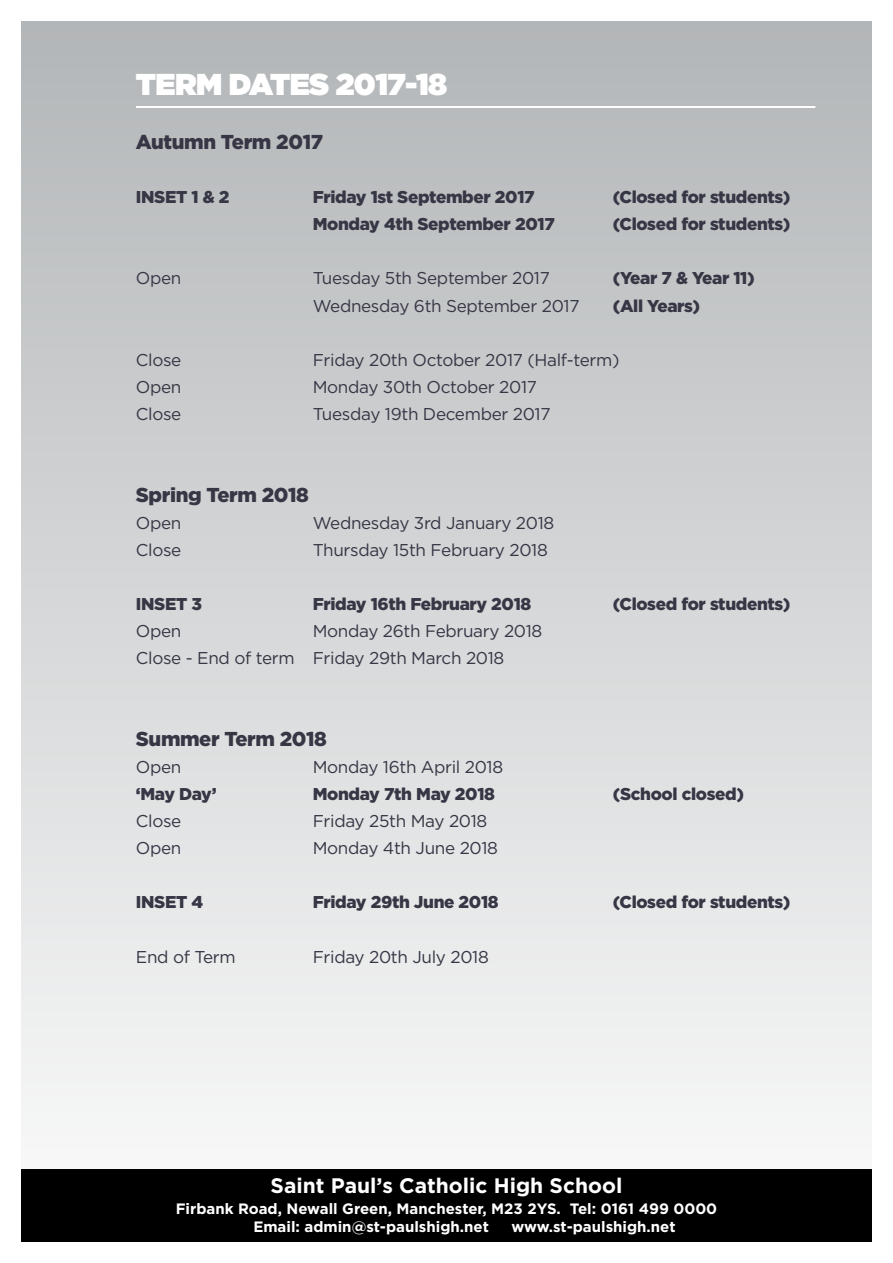
<style>
.page{position:relative;width:893px;height:1263px;background:#fff}
.page>*{position:absolute;margin:0;border:0;box-sizing:border-box;transform-origin:0 0}
.t1{font:900 30.15px "Gotham";letter-spacing:-.02em;color:#fff}
.t2{font:700 21px "Gotham";color:#fff}
.t3{font:900 20.1px "Gotham";letter-spacing:-.02em;color:#363645}
.t4{font:17.1px/27.2px "Gotham";letter-spacing:-.02em;color:#363645}
.t5{font:900 17.1px "Gotham";letter-spacing:-.02em;color:#363645}
.t6{font:700 15px/18px "Gotham";color:#fff}
</style>
<div class="page">
<div style="left:21px;top:21px;width:851px;height:1221px;background:linear-gradient(to bottom,#b3b6b8,#fcfcfc)"></div>
<div style="left:21px;top:1169px;width:851px;height:73px;background:#000"></div>
<hr style="left:136px;top:106px;width:679px;height:2px;background:#fff">
<h1 class="t1" style="left:136px;top:66px;width:135px">TERM DATES</h1>
<h1 class="t1" style="left:336px;top:66px;width:113px">2017-18</h1>
<p class="t3" style="left:136px;top:130px;width:189px">Autumn Term 2017</p>
<p class="t5" style="left:136px;top:187px;width:95px">INSET 1 &amp; 2</p>
<p class="t5" style="left:313px;top:187px;width:223px">Friday 1st September 2017</p>
<p class="t5" style="left:613px;top:187px;width:179px">(Closed for students)</p>
<p class="t5" style="left:313px;top:214px;width:244px">Monday 4th September 2017</p>
<p class="t5" style="left:613px;top:214px;width:179px">(Closed for students)</p>
<p class="t4" style="left:136px;top:265px;width:47px">Open</p>
<p class="t4" style="left:313px;top:265px;width:239px">Tuesday 5th September 2017</p>
<p class="t5" style="left:613px;top:269px;width:144px">(Year 7 &amp; Year 11)</p>
<p class="t4" style="left:313px;top:292px;width:268px">Wednesday 6th September 2017</p>
<p class="t5" style="left:613px;top:296px;width:89px">(All Years)</p>
<p class="t4" style="left:136px;top:346px;width:47px">Close</p>
<p class="t4" style="left:313px;top:346px;width:308px">Friday 20th October 2017 (Half-term)</p>
<p class="t4" style="left:136px;top:373px;width:47px">Open</p>
<p class="t4" style="left:313px;top:373px;width:226px">Monday 30th October 2017</p>
<p class="t4" style="left:136px;top:400px;width:47px">Close</p>
<p class="t4" style="left:313px;top:400px;width:239px">Tuesday 19th December 2017</p>
<p class="t3" style="left:136px;top:483px;width:174px">Spring Term 2018</p>
<p class="t4" style="left:136px;top:509px;width:47px">Open</p>
<p class="t4" style="left:313px;top:509px;width:243px">Wednesday 3rd January 2018</p>
<p class="t4" style="left:136px;top:536px;width:47px">Close</p>
<p class="t4" style="left:313px;top:536px;width:237px">Thursday 15th February 2018</p>
<p class="t5" style="left:136px;top:594px;width:68px">INSET 3</p>
<p class="t5" style="left:313px;top:594px;width:220px">Friday 16th February 2018</p>
<p class="t5" style="left:613px;top:594px;width:179px">(Closed for students)</p>
<p class="t4" style="left:136px;top:617px;width:47px">Open</p>
<p class="t4" style="left:136px;top:617px;width:408px;text-indent:177px">Monday 26th February 2018<br>Close - End of term Friday 29th March 2018</p>
<p class="t3" style="left:136px;top:727px;width:192px">Summer Term 2018</p>
<p class="t4" style="left:136px;top:753px;width:47px">Open</p>
<p class="t4" style="left:313px;top:753px;width:192px">Monday 16th April 2018</p>
<p class="t5" style="left:136px;top:784px;width:82px">‘May Day’</p>
<p class="t5" style="left:313px;top:784px;width:184px">Monday 7th May 2018</p>
<p class="t5" style="left:613px;top:784px;width:133px">(School closed)</p>
<p class="t4" style="left:136px;top:807px;width:47px">Close</p>
<p class="t4" style="left:313px;top:807px;width:176px">Friday 25th May 2018</p>
<p class="t4" style="left:136px;top:834px;width:47px">Open</p>
<p class="t4" style="left:313px;top:834px;width:187px">Monday 4th June 2018</p>
<p class="t5" style="left:136px;top:892px;width:69px">INSET 4</p>
<p class="t5" style="left:313px;top:892px;width:188px">Friday 29th June 2018</p>
<p class="t5" style="left:613px;top:892px;width:179px">(Closed for students)</p>
<p class="t4" style="left:136px;top:943px;width:101px">End of Term</p>
<p class="t4" style="left:313px;top:943px;width:178px">Friday 20th July 2018</p>
<p class="t2" style="left:271px;top:1173px;width:353px">Saint Paul’s Catholic High School</p>
<p class="t6" style="left:253px;top:1199px;width:465px;text-indent:-78px">Firbank Road, Newall Green, Manchester, M23 2YS. Tel: 0161 499 0000<br>Email: admin@st-paulshigh.net</p>
<p class="t6" style="left:511px;top:1217px;width:166px">www.st-paulshigh.net</p>
</div>
